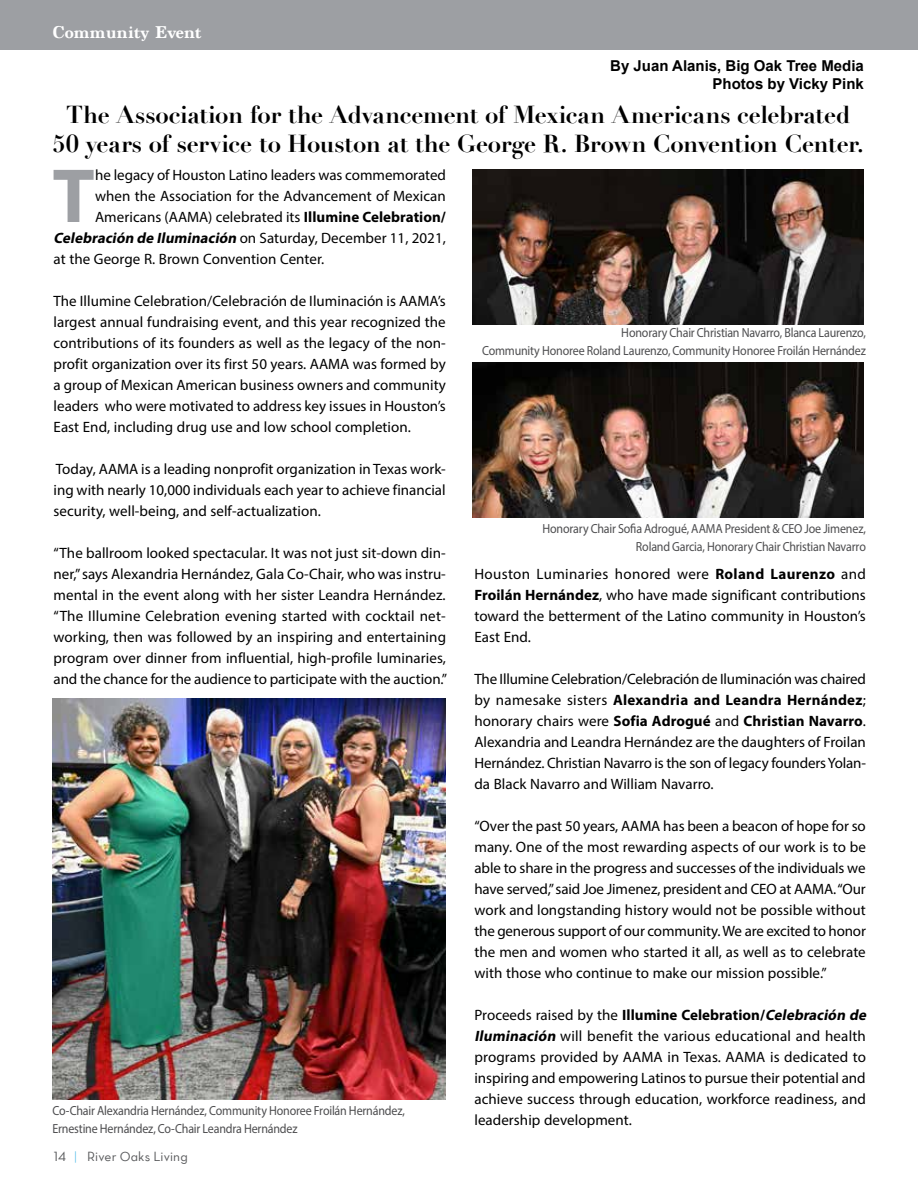
<style>
.page{position:relative;width:918px;height:1188px;background:#fff}
.page>*{position:absolute;margin:0;border:0;box-sizing:border-box;transform-origin:0 0}
.t1{font:700 77.25px "Myriad Pro";color:#9d9fa3}
.t2{font:700 24px/28.8px "Didot";letter-spacing:-.015em;color:#000;text-align:center}
.t3{font:700 18px "Marion";letter-spacing:.005em;color:#fff}
.t4{font:15px/21px "Myriad Pro";letter-spacing:.005em;color:#000;text-align:justify}
.t5{font:700 15px/18px "Arial";color:#000;text-align:right}
.t6{font:13.5px "Neutra Text Book Alt";letter-spacing:.01em;color:#58595b}
.t7{font:13.2px/18px "Myriad Pro";letter-spacing:-.015em;color:#4d4d4f;text-align:right;scale:.91 1}
.s1{font-weight:700}
.s2{font-weight:700;font-style:italic}
.s3{font-family:"Neutra Text Light Alt";color:#29ade4}
</style>
<div class="page">
<div style="left:0;top:0;width:918px;height:50px;background:#9d9fa3"></div>
<img style="left:53px;top:699px;width:393px;height:400px">
<img style="left:472px;top:170px;width:392px;height:155px">
<img style="left:472px;top:362px;width:392px;height:155px">
<p class="t3" style="left:52px;top:22px;width:150px">Community Event</p>
<p class="t5" style="left:610px;top:57px;width:255px">By Juan Alanis, Big Oak Tree Media<br>Photos by Vicky Pink</p>
<h2 class="t2" style="left:53px;top:101px;width:813px">The Association for the Advancement of Mexican Americans celebrated<br>50 years of service to Houston at the George R. Brown Convention Center.</h2>
<h1 class="t1" style="left:52px;top:146px;width:44px">T</h1>
<p class="t4" style="left:95px;top:164px;width:352px">he legacy of Houston Latino leaders was commemorated</p>
<p class="t4" style="left:95px;top:185px;width:352px">when the Association for the Advancement of Mexican</p>
<p class="t4" style="left:95px;top:206px;width:352px">Americans (AAMA) celebrated its <span class="s1">Illumine Celebration/</span></p>
<p class="t4" style="left:54px;top:227px;width:394px"><span class="s2">Celebración de Iluminación</span> on Saturday, December 11, 2021,</p>
<p class="t4" style="left:54px;top:248px;width:272px">at the George R. Brown Convention Center.</p>
<p class="t4" style="left:54px;top:290px;width:394px">The Illumine Celebration/Celebración de Iluminación is AAMA’s largest annual fundraising event, and this year recognized the contributions of its founders as well as the legacy of the non&shy;profit organization over its first 50 years. AAMA was formed by a group of Mexican American business owners and community leaders who were motivated to address key issues in Houston’s East End, including drug use and low school completion.</p>
<p class="t4" style="left:54px;top:458px;width:394px">Today, AAMA is a leading nonprofit organization in Texas work&shy;ing with nearly 10,000 individuals each year to achieve financial security, well-being, and self-actualization.</p>
<p class="t4" style="left:54px;top:542px;width:395px">“The ballroom looked spectacular. It was not just sit-down din&shy;ner,” says Alexandria Hernández, Gala Co-Chair, who was instru&shy;mental in the event along with her sister Leandra Hernández. “The Illumine Celebration evening started with cocktail net&shy;working, then was followed by an inspiring and entertaining program over dinner from influential, high-profile luminaries, and the chance for the audience to participate with the auction.”</p>
<p class="t7" style="left:52px;top:1101px;width:389px;text-align:left">Co-Chair Alexandria Hernández, Community Honoree Froilán Hernández,<br>Ernestine Hernández, Co-Chair Leandra Hernández</p>
<p class="t6" style="left:54px;top:1148px;width:136px">14 <span class="s3">|</span> River Oaks Living</p>
<p class="t7" style="left:482px;top:324px;width:423px">Honorary Chair Christian Navarro, Blanca Laurenzo,<br>Community Honoree Roland Laurenzo, Community Honoree Froilán Hernández</p>
<p class="t7" style="left:542px;top:519px;width:357px">Honorary Chair Sofia Adrogué, AAMA President &amp; CEO Joe Jimenez,<br>Roland Garcia, Honorary Chair Christian Navarro</p>
<p class="t4" style="left:474px;top:563px;width:393px">Houston Luminaries honored were <span class="s1">Roland Laurenzo</span> and <span class="s1">Froilán Hernández</span>, who have made significant contributions toward the betterment of the Latino community in Houston’s East End.</p>
<p class="t4" style="left:474px;top:668px;width:393px">The Illumine Celebration/Celebración de Iluminación was chaired by namesake sisters <span class="s1">Alexandria and Leandra Hernández</span>; honorary chairs were <span class="s1">Sofia Adrogué</span> and <span class="s1">Christian Navarro</span>.<br>Alexandria and Leandra Hernández are the daughters of Froilan Hernández. Christian Navarro is the son of legacy founders Yolan&shy;da Black Navarro and William Navarro.</p>
<p class="t4" style="left:474px;top:815px;width:393px">“Over the past 50 years, AAMA has been a beacon of hope for so many. One of the most rewarding aspects of our work is to be able to share in the progress and successes of the individuals we have served,” said Joe Jimenez, president and CEO at AAMA. “Our work and longstanding history would not be possible without the generous support of our community. We are excited to honor the men and women who started it all, as well as to celebrate with those who continue to make our mission possible.”</p>
<p class="t4" style="left:474px;top:1004px;width:396px;text-align:left">Proceeds raised by the <span class="s1">Illumine Celebration/</span><span class="s2">Celebración de Iluminación</span>will benefit the various educational and health programs provided by AAMA in Texas. AAMA is dedicated to inspiring and empowering Latinos to pursue their potential and achieve success through education, workforce readiness, and leadership development.</p>
</div>
